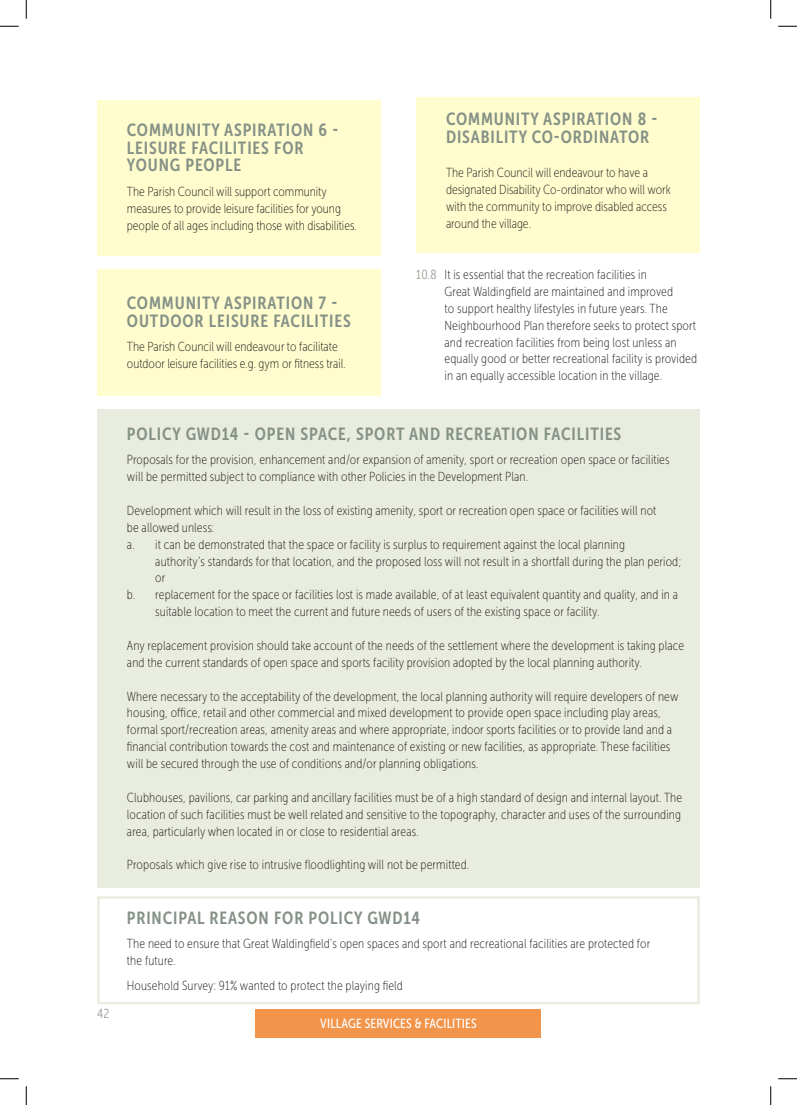
<style>
.page{position:relative;width:797px;height:1105px;background:#fff}
.page>*{position:absolute;margin:0;border:0;box-sizing:border-box;transform-origin:0 0}
.t1{font:17.5px/17.5px "Museo Sans Cond 700";letter-spacing:.05em;color:#859187}
.t2{font:13.12px/16.9px "Museo Sans Cond 100";letter-spacing:.01em;color:#231f20}
.MAP_TEXT{font:13.12px "Museo Sans Cond 500";letter-spacing:.01em;color:#fff}
.t3{font:13.12px "Museo Sans Cond 300";color:#a19c96}
.s1{font-family:"Museo Sans Cond 300";color:#a19c96}
</style>
<div class="page">
<div style="left:97px;top:101px;width:284px;height:155px;background:#fffccd"></div>
<div style="left:97px;top:269px;width:284px;height:126px;background:#fffccd"></div>
<div style="left:416px;top:97px;width:283px;height:155px;background:#fffccd"></div>
<div style="left:97px;top:409px;width:602px;height:478px;background:#e8eddf"></div>
<div style="left:255px;top:1009px;width:286px;height:28px;background:#f2944a"></div>
<svg style="left:0;top:25px;width:19px;height:2px"></svg>
<svg style="left:778px;top:25px;width:19px;height:2px"></svg>
<svg style="left:0;top:1078px;width:19px;height:1px"></svg>
<svg style="left:778px;top:1078px;width:19px;height:1px"></svg>
<svg style="left:25px;top:0;width:2px;height:19px"></svg>
<svg style="left:25px;top:1086px;width:2px;height:19px"></svg>
<svg style="left:770px;top:0;width:1px;height:19px"></svg>
<svg style="left:770px;top:1086px;width:1px;height:19px"></svg>
<p class="t3" style="left:97px;top:1006px;width:14px">42</p>
<p class="t1" style="left:127px;top:122px;width:213px">COMMUNITY ASPIRATION 6 -<br>LEISURE FACILITIES FOR</p>
<p class="t1" style="left:127px;top:157px;width:116px">YOUNG PEOPLE</p>
<p class="t2" style="left:127px;top:183px;width:201px">The Parish Council will support community</p>
<p class="t2" style="left:127px;top:200px;width:231px">measures to provide leisure facilities for young people of all ages including those with disabilities.</p>
<p class="t1" style="left:127px;top:295px;width:225px">COMMUNITY ASPIRATION 7 -<br>OUTDOOR LEISURE FACILITIES</p>
<p class="t2" style="left:127px;top:339px;width:220px">The Parish Council will endeavour to facilitate outdoor leisure facilities e.g. gym or fitness trail.</p>
<p class="t1" style="left:446px;top:110px;width:213px">COMMUNITY ASPIRATION 8 -<br>DISABILITY CO-ORDINATOR</p>
<p class="t2" style="left:446px;top:164px;width:226px">The Parish Council will endeavour to have a designated Disability Co-ordinator who will work with the community to improve disabled access around the village.</p>
<p class="t2" style="left:416px;top:266px;width:232px"><span class="s1">10.8</span> It is essential that the recreation facilities in</p>
<p class="t2" style="left:444px;top:283px;width:254px">Great Waldingfield are maintained and improved<br>to support healthy lifestyles in future years. The Neighbourhood Plan therefore seeks to protect sport and recreation facilities from being lost unless an equally good or better recreational facility is provided in an equally accessible location in the village.</p>
<p class="t1" style="left:127px;top:425px;width:496px">POLICY GWD14 - OPEN SPACE, SPORT AND RECREATION FACILITIES</p>
<p class="t2" style="left:127px;top:451px;width:544px">Proposals for the provision, enhancement and/or expansion of amenity, sport or recreation open space or facilities</p>
<p class="t2" style="left:127px;top:468px;width:402px">will be permitted subject to compliance with other Policies in the Development Plan.</p>
<p class="t2" style="left:127px;top:502px;width:531px">Development which will result in the loss of existing amenity, sport or recreation open space or facilities will not</p>
<p class="t2" style="left:127px;top:519px;width:89px">be allowed unless:</p>
<p class="t2" style="left:155px;top:536px;width:527px;text-indent:-28px">a. it can be demonstrated that the space or facility is surplus to requirement against the local planning<br>authority’s standards for that location, and the proposed loss will not result in a shortfall during the plan period; or</p>
<p class="t2" style="left:155px;top:586px;width:524px;text-indent:-28px">b. replacement for the space or facilities lost is made available, of at least equivalent quantity and quality, and in a suitable location to meet the current and future needs of users of the existing space or facility.</p>
<p class="t2" style="left:127px;top:637px;width:558px">Any replacement provision should take account of the needs of the settlement where the development is taking place and the current standards of open space and sports facility provision adopted by the local planning authority.</p>
<p class="t2" style="left:127px;top:688px;width:553px">Where necessary to the acceptability of the development, the local planning authority will require developers of new housing, office, retail and other commercial and mixed development to provide open space including play areas, formal sport/recreation areas, amenity areas and where appropriate, indoor sports facilities or to provide land and a financial contribution towards the cost and maintenance of existing or new facilities, as appropriate. These facilities will be secured through the use of conditions and/or planning obligations.</p>
<p class="t2" style="left:127px;top:789px;width:557px;text-align:justify">Clubhouses, pavilions, car parking and ancillary facilities must be of a high standard of design and internal layout. The location of such facilities must be well related and sensitive to the topography, character and uses of the surrounding area, particularly when located in or close to residential areas.</p>
<p class="t2" style="left:127px;top:856px;width:344px">Proposals which give rise to intrusive floodlighting will not be permitted.</p>
<p class="t1" style="left:127px;top:909px;width:294px">PRINCIPAL REASON FOR POLICY GWD14</p>
<p class="t2" style="left:127px;top:936px;width:525px">The need to ensure that Great Waldingfield's open spaces and sport and recreational facilities are protected for</p>
<p class="t2" style="left:127px;top:952px;width:50px">the future.</p>
<p class="t2" style="left:127px;top:977px;width:277px">Household Survey: 91% wanted to protect the playing field</p>
<p class="MAP_TEXT" style="left:320px;top:1016px;width:158px">VILLAGE SERVICES &amp; FACILITIES</p>
</div>
